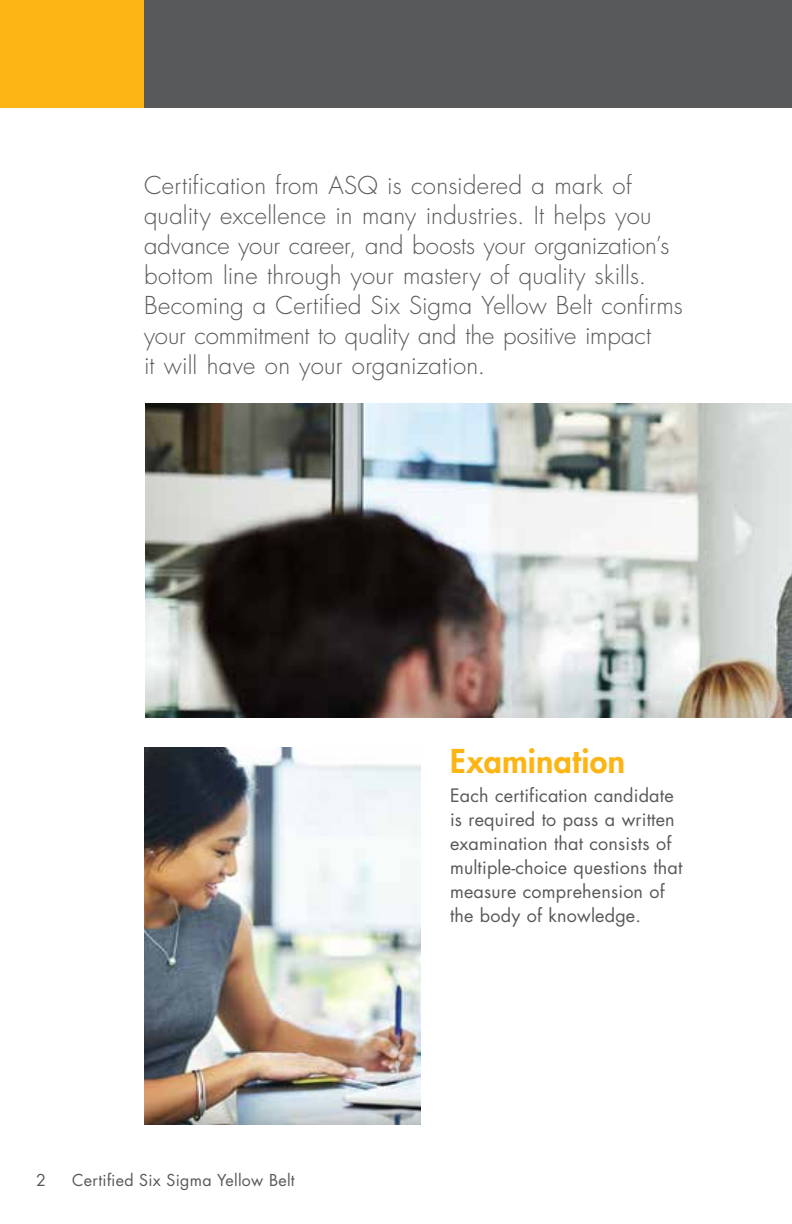
<style>
.page{position:relative;width:792px;height:1224px;background:#fff}
.page>*{position:absolute;margin:0;border:0;box-sizing:border-box;transform-origin:0 0}
.t1{font:800 32px "Futura Std";letter-spacing:.01em;color:#fcb515}
.t2{font:300 24px/30px "Futura Std";letter-spacing:.005em;color:#58595b}
.t3{font:18px/24px "Futura Std";letter-spacing:.01em;color:#58595b}
.t4{font:16px "Futura Std";letter-spacing:.02em;color:#58595b}
</style>
<div class="page">
<img style="left:146px;top:403px;width:646px;height:113px">
<div style="left:0;top:0;width:792px;height:108px;background:#58595b"></div>
<img style="left:144px;top:747px;width:276px;height:38px">
<img style="left:144px;top:785px;width:276px;height:340px">
<div style="left:0;top:0;width:144px;height:108px;background:#fcb515"></div>
<img style="left:146px;top:516px;width:646px;height:202px">
<p class="t2" style="left:144px;top:171px;width:540px">Certification from ASQ is considered a mark of quality excellence in many industries. It helps you advance your career, and boosts your organization’s bottom line through your mastery of quality skills.<br>Becoming a Certified Six Sigma Yellow Belt confirms your commitment to quality and the positive impact<br>it will have on your organization.</p>
<p class="t4" style="left:36px;top:1170px;width:11px">2</p>
<p class="t4" style="left:72px;top:1170px;width:224px">Certified Six Sigma Yellow Belt</p>
<h1 class="t1" style="left:450px;top:741px;width:177px">Examination</h1>
<p class="t3" style="left:450px;top:784px;width:234px">Each certification candidate is required to pass a written examination that consists of multiple-choice questions that measure comprehension of the body of knowledge.</p>
</div>
